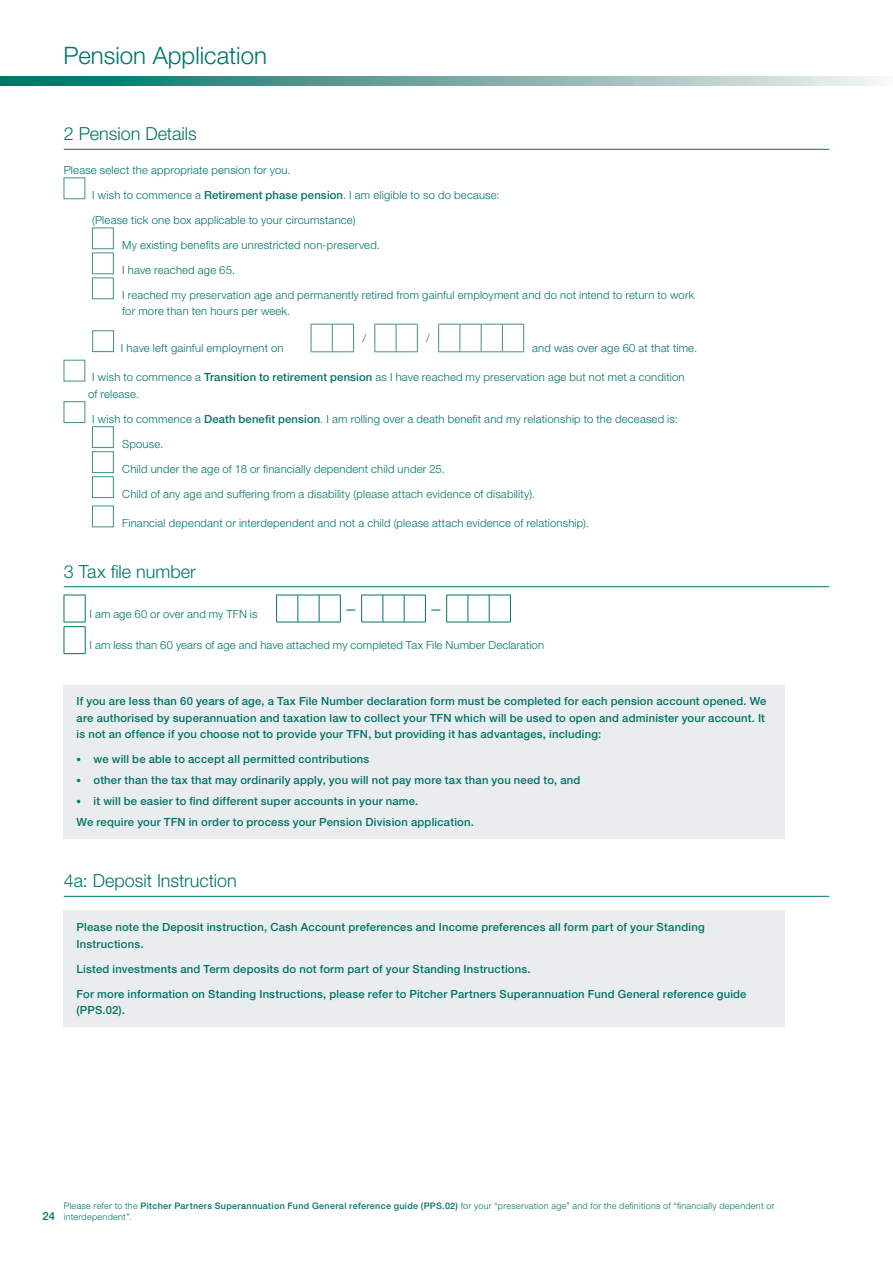
<style>
.page{position:relative;width:893px;height:1263px;background:#fff}
.page>*{position:absolute;margin:0;border:0;box-sizing:border-box;transform-origin:0 0}
.t1{font:300 24px "Helvetica Neue LT Std";color:#007366}
.t2{font:300 18px "Helvetica Neue LT Std";color:#007366}
.t3{font:300 11.25px/16.5px "Helvetica Neue LT Std";letter-spacing:.015em;color:#007366}
.t4{font:500 11.25px/16.5px "Helvetica Neue LT Std";letter-spacing:.02em;color:#007366}
.t5{font:300 9px/11.2px "Helvetica Neue LT Std";letter-spacing:.035em;color:#007366}
.s1{font-weight:500}
.s2{font-family:"Myriad Pro";font-weight:700;font-size:13.5px;color:#008751}
</style>
<div class="page">
<svg style="left:0;top:77px;width:883px;height:8px;background:#73aaa5"></svg>
<hr style="left:64px;top:149px;width:765px;height:1px;background:#007366">
<hr style="left:64px;top:586px;width:765px;height:1px;background:#007366">
<hr style="left:64px;top:896px;width:765px;height:1px;background:#007366">
<div style="left:64px;top:178px;width:21px;height:21px;background:#fff;border:1px solid #428f87"></div>
<div style="left:92px;top:228px;width:22px;height:21px;background:#fff;border:1px solid #428f87"></div>
<div style="left:92px;top:253px;width:22px;height:21px;background:#fff;border:1px solid #428f87"></div>
<div style="left:92px;top:278px;width:22px;height:21px;background:#fff;border:1px solid #428f87"></div>
<svg style="left:311px;top:324px;width:214px;height:29px"></svg>
<div style="left:92px;top:331px;width:22px;height:21px;background:#fff;border:1px solid #428f87"></div>
<div style="left:64px;top:360px;width:21px;height:21px;background:#fff;border:1px solid #428f87"></div>
<div style="left:64px;top:401px;width:21px;height:22px;background:#fff;border:1px solid #428f87"></div>
<div style="left:92px;top:426px;width:22px;height:22px;background:#fff;border:1px solid #428f87"></div>
<div style="left:92px;top:451px;width:22px;height:22px;background:#fff;border:1px solid #428f87"></div>
<div style="left:92px;top:476px;width:22px;height:22px;background:#fff;border:1px solid #428f87"></div>
<div style="left:92px;top:506px;width:22px;height:21px;background:#fff;border:1px solid #428f87"></div>
<svg style="left:64px;top:595px;width:447px;height:59px"></svg>
<div style="left:64px;top:685px;width:721px;height:153px;background:#eaedf0"></div>
<div style="left:64px;top:910px;width:721px;height:117px;background:#eaedf0"></div>
<h1 class="t1" style="left:63px;top:41px;width:205px">Pension Application</h1>
<h2 class="t2" style="left:64px;top:123px;width:134px">2 Pension Details</h2>
<p class="t3" style="left:64px;top:161px;width:228px">Please select the appropriate pension for you.</p>
<p class="t3" style="left:92px;top:186px;width:409px">I wish to commence a <span class="s1">Retirement phase pension</span>. I am eligible to so do because:</p>
<p class="t3" style="left:92px;top:211px;width:265px">(Please tick one box applicable to your circumstance)</p>
<p class="t3" style="left:122px;top:236px;width:259px">My existing benefits are unrestricted non-preserved.</p>
<p class="t3" style="left:122px;top:261px;width:114px">I have reached age 65.</p>
<p class="t3" style="left:122px;top:286px;width:574px">I reached my preservation age and permanently retired from gainful employment and do not intend to return to work for more than ten hours per week.</p>
<p class="t3" style="left:121px;top:339px;width:164px">I have left gainful employment on</p>
<p class="t3" style="left:362px;top:329px;width:5px">/</p>
<p class="t3" style="left:426px;top:329px;width:5px">/</p>
<p class="t3" style="left:532px;top:339px;width:167px">and was over age 60 at that time.</p>
<p class="t3" style="left:88px;top:369px;width:598px;text-indent:4px">I wish to commence a <span class="s1">Transition to retirement pension</span> as I have reached my preservation age but not met a condition of release.</p>
<p class="t3" style="left:92px;top:410px;width:587px">I wish to commence a <span class="s1">Death benefit pension</span>. I am rolling over a death benefit and my relationship to the deceased is:</p>
<p class="t3" style="left:122px;top:435px;width:43px">Spouse.</p>
<p class="t3" style="left:122px;top:460px;width:324px">Child under the age of 18 or financially dependent child under 25.</p>
<p class="t3" style="left:122px;top:485px;width:414px">Child of any age and suffering from a disability (please attach evidence of disability).</p>
<p class="t3" style="left:122px;top:514px;width:468px">Financial dependant or interdependent and not a child (please attach evidence of relationship).</p>
<h2 class="t2" style="left:64px;top:560px;width:134px">3 Tax file number</h2>
<p class="t3" style="left:89px;top:605px;width:170px">I am age 60 or over and my TFN is</p>
<h2 class="t2" style="left:346px;top:597px;width:10px">–</h2>
<h2 class="t2" style="left:432px;top:597px;width:10px">–</h2>
<p class="t3" style="left:89px;top:637px;width:456px">I am less than 60 years of age and have attached my completed Tax File Number Declaration</p>
<p class="t4" style="left:77px;top:693px;width:691px">If you are less than 60 years of age, a Tax File Number declaration form must be completed for each pension account opened. We are authorised by superannuation and taxation law to collect your TFN which will be used to open and administer your account. It is not an offence if you choose not to provide your TFN, but providing it has advantages, including:</p>
<p class="t4" style="left:77px;top:751px;width:294px"><span class="s2">•</span> we will be able to accept all permitted contributions</p>
<p class="t4" style="left:77px;top:772px;width:505px"><span class="s2">•</span> other than the tax that may ordinarily apply, you will not pay more tax than you need to, and</p>
<p class="t4" style="left:77px;top:790px;width:399px;line-height:20.7px"><span class="s2">•</span> it will be easier to find different super accounts in your name.<br>We require your TFN in order to process your Pension Division application.</p>
<h2 class="t2" style="left:64px;top:870px;width:175px">4a: Deposit Instruction</h2>
<p class="t4" style="left:77px;top:919px;width:630px">Please note the Deposit instruction, Cash Account preferences and Income preferences all form part of your Standing<br>Instructions.</p>
<p class="t4" style="left:77px;top:960px;width:456px">Listed investments and Term deposits do not form part of your Standing Instructions.</p>
<p class="t4" style="left:77px;top:985px;width:671px">For more information on Standing Instructions, please refer to Pitcher Partners Superannuation Fund General reference guide (PPS.02).</p>
<p class="t4" style="left:43px;top:1208px;width:14px">24</p>
<p class="t5" style="left:64px;top:1200px;width:712px">Please refer to the <span class="s1">Pitcher Partners Superannuation Fund General reference guide (PPS.02)</span> for your “preservation age” and for the definitions of “financially dependent or interdependent”.</p>
</div>
